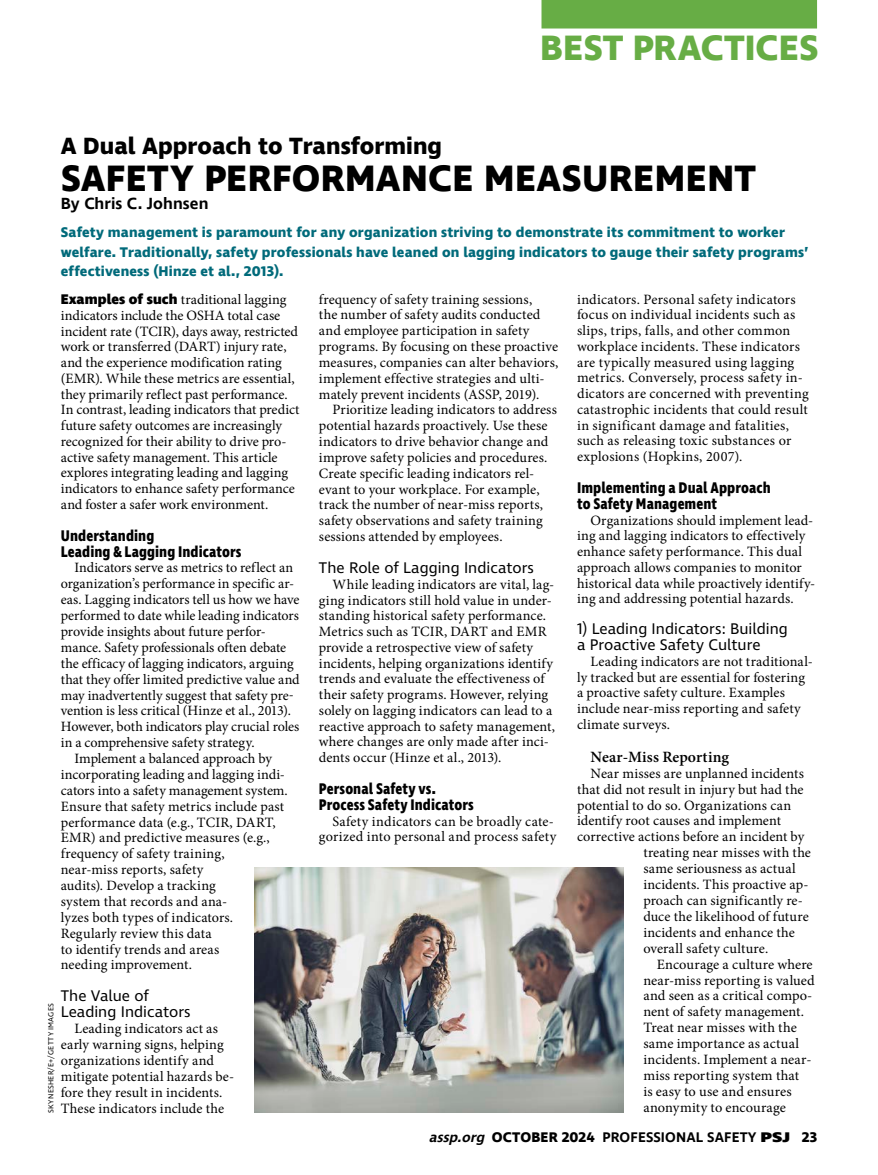
<style>
.page{position:relative;width:878px;height:1175px;background:#fff}
.page>*{position:absolute;margin:0;border:0;box-sizing:border-box;transform-origin:0 0}
.t1{font:700 37.5px "Ingra";letter-spacing:.01em;color:#000}
.t2{font:700 36px "Ingra";letter-spacing:.005em;color:#67ad45}
.t3{font:700 24px "Ingra";color:#000}
.t4{font:600 16.5px "Ingra";letter-spacing:.005em;color:#000}
.t5{font:700 15.75px/15.8px "Ingra Cd";letter-spacing:.005em;color:#000}
.t6{font:15.75px/15.9px "Ingra";color:#000}
.t7{font:600 15.75px "Minion Pro";letter-spacing:.01em;color:#000}
.t8{font:14.25px/15.8px "Minion Pro";letter-spacing:.005em;color:#000}
.t9{font:700 14.25px/19.5px "Ingra";letter-spacing:.01em;color:#006a7a}
.t10{font:600 14.25px "Ingra";letter-spacing:.01em;color:#000}
.t11{font:7.5px "Ingra";letter-spacing:.035em;color:#000}
.s1{font-family:"Ingra";font-weight:800}
.s2{font-style:italic}
.s3{font-weight:700}
.s4{font-weight:800}
</style>
<div class="page">
<div style="left:541px;top:0;width:276px;height:28px;background:#67ad45"></div>
<img style="left:254px;top:867px;width:369px;height:245px">
<h2 class="t2" style="left:540px;top:25px;width:280px">BEST PRACTICES</h2>
<h3 class="t3" style="left:61px;top:130px;width:383px">A Dual Approach to Transforming</h3>
<h1 class="t1" style="left:61px;top:155px;width:696px">SAFETY PERFORMANCE MEASUREMENT</h1>
<p class="t4" style="left:61px;top:193px;width:149px">By Chris C. Johnsen</p>
<p class="t9" style="left:61px;top:223px;width:749px">Safety management is paramount for any organization striving to demonstrate its commitment to worker welfare. Traditionally, safety professionals have leaned on lagging indicators to gauge their safety programs’ effectiveness (Hinze et al., 2013).</p>
<p class="t8" style="left:61px;top:292px;width:240px"><span class="s1">Examples of such</span> traditional lagging indicators include the OSHA total case incident rate (TCIR), days away, restricted work or transferred (DART) injury rate, and the experience modification rating (EMR). While these metrics are essential, they primarily reflect past performance.<br>In contrast, leading indicators that predict future safety outcomes are increasingly recognized for their ability to drive pro&shy;active safety management. This article explores integrating leading and lagging indicators to enhance safety performance and foster a safer work environment.</p>
<p class="t5" style="left:61px;top:528px;width:182px">Understanding<br>Leading &amp; Lagging Indicators</p>
<p class="t8" style="left:74px;top:560px;width:220px">Indicators serve as metrics to reflect an</p>
<p class="t8" style="left:61px;top:576px;width:235px">organization’s performance in specific ar-</p>
<p class="t8" style="left:61px;top:592px;width:240px">eas. Lagging indicators tell us how we have</p>
<p class="t8" style="left:61px;top:607px;width:239px">performed to date while leading indicators</p>
<p class="t8" style="left:61px;top:623px;width:206px">provide insights about future perfor-</p>
<p class="t8" style="left:61px;top:639px;width:227px">mance. Safety professionals often debate</p>
<p class="t8" style="left:61px;top:655px;width:234px">the efficacy of lagging indicators, arguing</p>
<p class="t8" style="left:61px;top:671px;width:240px">that they offer limited predictive value and</p>
<p class="t8" style="left:61px;top:687px;width:234px">may inadvertently suggest that safety pre-</p>
<p class="t8" style="left:61px;top:703px;width:231px">vention is less critical (Hinze et al., 2013).</p>
<p class="t8" style="left:61px;top:719px;width:240px">However, both indicators play crucial roles</p>
<p class="t8" style="left:61px;top:734px;width:195px">in a comprehensive safety strategy.</p>
<p class="t8" style="left:74px;top:750px;width:199px">Implement a balanced approach by</p>
<p class="t8" style="left:61px;top:766px;width:226px">incorporating leading and lagging indi-</p>
<p class="t8" style="left:61px;top:782px;width:228px">cators into a safety management system.</p>
<p class="t8" style="left:61px;top:798px;width:225px">Ensure that safety metrics include past</p>
<p class="t8" style="left:61px;top:814px;width:216px">performance data (e.g., TCIR, DART,</p>
<p class="t8" style="left:61px;top:830px;width:210px">EMR) and predictive measures (e.g.,</p>
<p class="t8" style="left:61px;top:846px;width:165px">frequency of safety training,</p>
<p class="t8" style="left:61px;top:861px;width:144px">near-miss reports, safety</p>
<p class="t8" style="left:61px;top:877px;width:156px">audits). Develop a tracking</p>
<p class="t8" style="left:61px;top:893px;width:168px">system that records and ana-</p>
<p class="t8" style="left:61px;top:909px;width:174px">lyzes both types of indicators.</p>
<p class="t8" style="left:61px;top:925px;width:152px">Regularly review this data</p>
<p class="t8" style="left:61px;top:941px;width:160px">to identify trends and areas</p>
<p class="t8" style="left:61px;top:957px;width:133px">needing improvement.</p>
<p class="t6" style="left:61px;top:989px;width:131px">The Value of<br>Leading Indicators</p>
<p class="t8" style="left:61px;top:1020px;width:175px;text-indent:13px">Leading indicators act as early warning signs, helping organizations identify and mitigate potential hazards be&shy;fore they result in incidents.<br>These indicators include the</p>
<p class="t8" style="left:577px;top:291px;width:233px">indicators. Personal safety indicators focus on individual incidents such as slips, trips, falls, and other common workplace incidents. These indicators are typically measured using lagging metrics. Conversely, process safety in&shy;dicators are concerned with preventing catastrophic incidents that could result in significant damage and fatalities, such as releasing toxic substances or explosions (Hopkins, 2007).</p>
<p class="t5" style="left:577px;top:480px;width:195px">Implementing a Dual Approach to Safety Management</p>
<p class="t8" style="left:577px;top:512px;width:240px;text-indent:14px">Organizations should implement lead&shy;ing and lagging indicators to effectively enhance safety performance. This dual approach allows companies to monitor historical data while proactively identify&shy;ing and addressing potential hazards.</p>
<p class="t6" style="left:577px;top:622px;width:212px">1) Leading Indicators: Building a Proactive Safety Culture</p>
<p class="t8" style="left:577px;top:653px;width:237px;text-indent:13px">Leading indicators are not traditional&shy;ly tracked but are essential for fostering a proactive safety culture. Examples include near-miss reporting and safety climate surveys.</p>
<p class="t7" style="left:590px;top:746px;width:140px">Near-Miss Reporting</p>
<p class="t8" style="left:590px;top:765px;width:215px">Near misses are unplanned incidents</p>
<p class="t8" style="left:577px;top:781px;width:228px">that did not result in injury but had the</p>
<p class="t8" style="left:577px;top:797px;width:215px">potential to do so. Organizations can</p>
<p class="t8" style="left:577px;top:813px;width:205px">identify root causes and implement</p>
<p class="t8" style="left:577px;top:829px;width:229px">corrective actions before an incident by</p>
<p class="t8" style="left:643px;top:845px;width:169px">treating near misses with the</p>
<p class="t8" style="left:643px;top:860px;width:154px">same seriousness as actual</p>
<p class="t8" style="left:643px;top:876px;width:167px">incidents. This proactive ap-</p>
<p class="t8" style="left:643px;top:892px;width:161px">proach can significantly re-</p>
<p class="t8" style="left:643px;top:908px;width:167px">duce the likelihood of future</p>
<p class="t8" style="left:643px;top:924px;width:153px">incidents and enhance the</p>
<p class="t8" style="left:643px;top:940px;width:126px">overall safety culture.</p>
<p class="t8" style="left:656px;top:956px;width:157px">Encourage a culture where</p>
<p class="t8" style="left:643px;top:972px;width:173px">near-miss reporting is valued</p>
<p class="t8" style="left:643px;top:988px;width:170px">and seen as a critical compo-</p>
<p class="t8" style="left:643px;top:1004px;width:162px">nent of safety management.</p>
<p class="t8" style="left:643px;top:1019px;width:155px">Treat near misses with the</p>
<p class="t8" style="left:643px;top:1035px;width:157px">same importance as actual</p>
<p class="t8" style="left:643px;top:1051px;width:170px">incidents. Implement a near-</p>
<p class="t8" style="left:643px;top:1067px;width:157px">miss reporting system that</p>
<p class="t8" style="left:643px;top:1083px;width:150px">is easy to use and ensures</p>
<p class="t8" style="left:319px;top:291px;width:241px">frequency of safety training sessions,<br>the number of safety audits conducted and employee participation in safety programs. By focusing on these proactive measures, companies can alter behaviors, implement effective strategies and ulti&shy;mately prevent incidents (ASSP, 2019).</p>
<p class="t8" style="left:319px;top:402px;width:239px;text-indent:13px">Prioritize leading indicators to address potential hazards proactively. Use these indicators to drive behavior change and improve safety policies and procedures.<br>Create specific leading indicators rel&shy;evant to your workplace. For example, track the number of near-miss reports, safety observations and safety training sessions attended by employees.</p>
<p class="t6" style="left:319px;top:560px;width:216px">The Role of Lagging Indicators</p>
<p class="t8" style="left:319px;top:576px;width:237px;text-indent:13px">While leading indicators are vital, lag&shy;ging indicators still hold value in under&shy;standing historical safety performance.<br>Metrics such as TCIR, DART and EMR provide a retrospective view of safety incidents, helping organizations identify trends and evaluate the effectiveness of their safety programs. However, relying solely on lagging indicators can lead to a reactive approach to safety management, where changes are only made after inci&shy;dents occur (Hinze et al., 2013).</p>
<p class="t5" style="left:319px;top:781px;width:156px">Personal Safety vs.<br>Process Safety Indicators</p>
<p class="t8" style="left:319px;top:813px;width:239px;text-align:right">Safety indicators can be broadly cate&shy;gorized into personal and process safety</p>
<p class="t11" style="left:46px;top:1112px;width:111px;rotate:-90deg">SKYNESHER/E+/GETTY IMAGES</p>
<p class="t8" style="left:643px;top:1099px;width:144px">anonymity to encourage</p>
<p class="t10" style="left:429px;top:1128px;width:390px"><span class="s2">assp.org</span> <span class="s3">OCTOBER 2024</span> PROFESSIONAL SAFETY <span class="s4">PSJ</span> <span class="s3">23</span></p>
</div>
